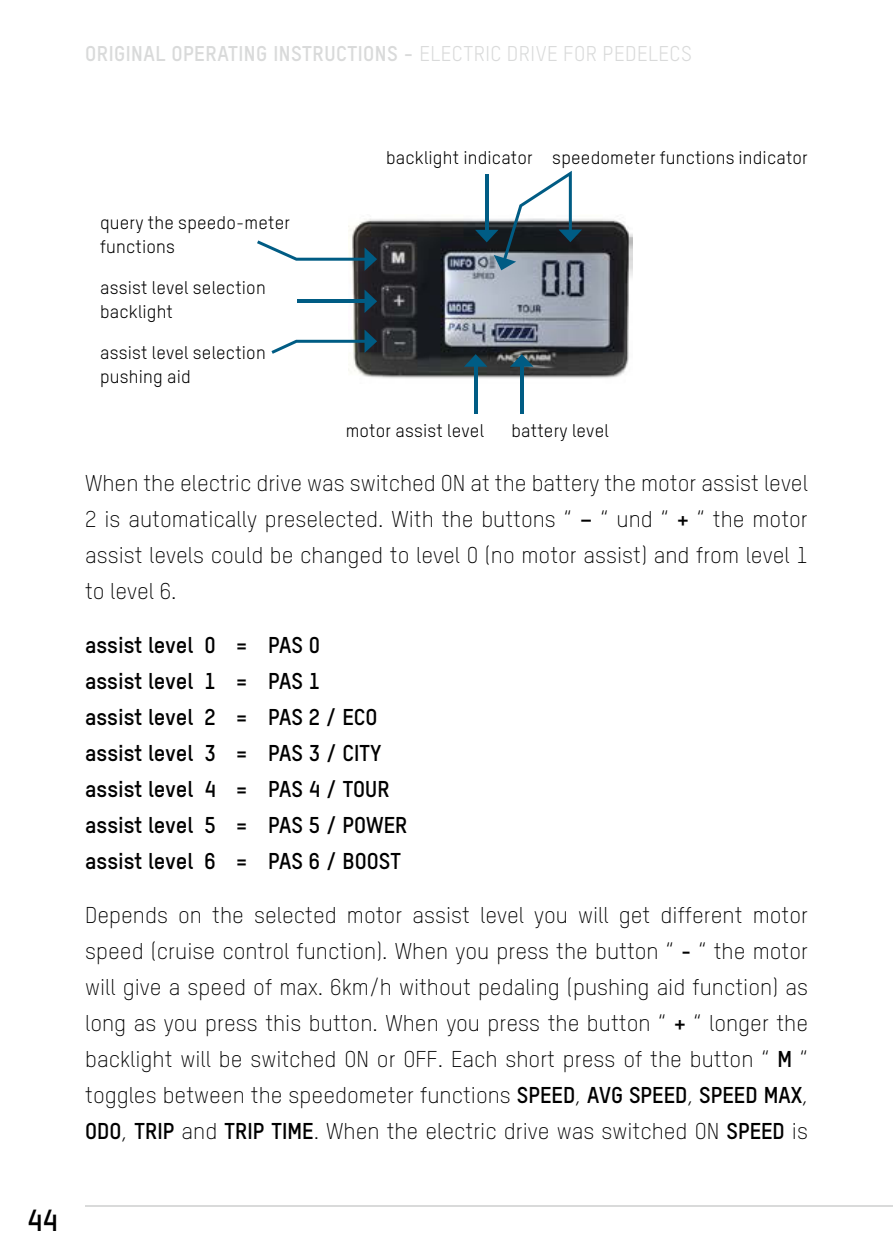
<style>
.page{position:relative;width:893px;height:1259px;background:#fff}
.page>*{position:absolute;margin:0;border:0;box-sizing:border-box;transform-origin:0 0}
.t1{font:700 30px "TSTARPRO";color:#000}
.t2{font:300 22.5px/36px "TSTARPRO";color:#000;text-align:justify}
.t3{font:700 22.5px/36px "TSTARPRO";color:#000}
.t4{font:700 21px "TSTARPRO";letter-spacing:.02em;color:#d9dada}
.t5{font:18px/24px "TSTARPRO";letter-spacing:.01em;color:#000}
.s1{font-weight:400}
.s2{font-weight:700}
</style>
<div class="page">
<hr style="left:85px;top:1205px;width:808px;height:1px;background:#d9dada">
<img style="left:349px;top:219px;width:283px;height:165px">
<svg style="left:475px;top:171px;width:107px;height:99px"></svg>
<hr style="left:474px;top:365px;width:3px;height:49px;background:#005c84">
<svg style="left:464px;top:354px;width:23px;height:13px"></svg>
<hr style="left:520px;top:365px;width:3px;height:49px;background:#005c84">
<svg style="left:510px;top:354px;width:23px;height:13px"></svg>
<svg style="left:257px;top:240px;width:120px;height:31px"></svg>
<svg style="left:271px;top:329px;width:106px;height:25px"></svg>
<hr style="left:297px;top:300px;width:69px;height:3px;background:#005c84">
<svg style="left:365px;top:289px;width:12px;height:24px"></svg>
<p class="t4" style="left:85px;top:39px;width:608px">ORIGINAL OPERATING INSTRUCTIONS - <span class="s1">ELECTRIC DRIVE FOR PEDELECS</span></p>
<h1 class="t1" style="left:27px;top:1199px;width:32px">44</h1>
<p class="t5" style="left:100px;top:210px;width:191px">query the speedo-meter functions</p>
<p class="t5" style="left:100px;top:275px;width:167px">assist level selection backlight</p>
<p class="t5" style="left:100px;top:340px;width:167px">assist level selection pushing aid</p>
<p class="t5" style="left:386px;top:145px;width:423px">backlight indicator speedometer functions indicator</p>
<p class="t5" style="left:511px;top:418px;width:99px">battery level</p>
<p class="t2" style="left:85px;top:464px;width:724px">When the electric drive was switched ON at the battery the motor assist level 2 is automatically preselected. With the buttons “ <span class="s2">–</span> “ und “ <span class="s2">+</span> “ the motor assist levels could be changed to level 0 (no motor assist) and from level 1 to level 6.</p>
<p class="t3" style="left:85px;top:626px;width:324px">assist level 0 = PAS 0<br>assist level 1 = PAS 1<br>assist level 2 = PAS 2 / ECO assist level 3 = PAS 3 / CITY assist level 4 = PAS 4 / TOUR assist level 5 = PAS 5 / POWER assist level 6 = PAS 6 / BOOST</p>
<p class="t2" style="left:85px;top:896px;width:724px">Depends on the selected motor assist level you will get different motor speed (cruise control function). When you press the button “ <span class="s2">-</span> “ the motor will give a speed of max. 6km/h without pedaling (pushing aid function) as long as you press this button. When you press the button “ <span class="s2">+</span> “ longer the backlight will be switched ON or OFF. Each short press of the button “ <span class="s2">M</span> “ toggles between the speedometer functions <span class="s2">SPEED</span>, <span class="s2">AVG SPEED</span>, <span class="s2">SPEED MAX</span>, <span class="s2">ODO</span>, <span class="s2">TRIP</span> and <span class="s2">TRIP TIME</span>. When the electric drive was switched ON <span class="s2">SPEED</span> is</p>
<p class="t5" style="left:346px;top:418px;width:140px">motor assist level</p>
</div>
